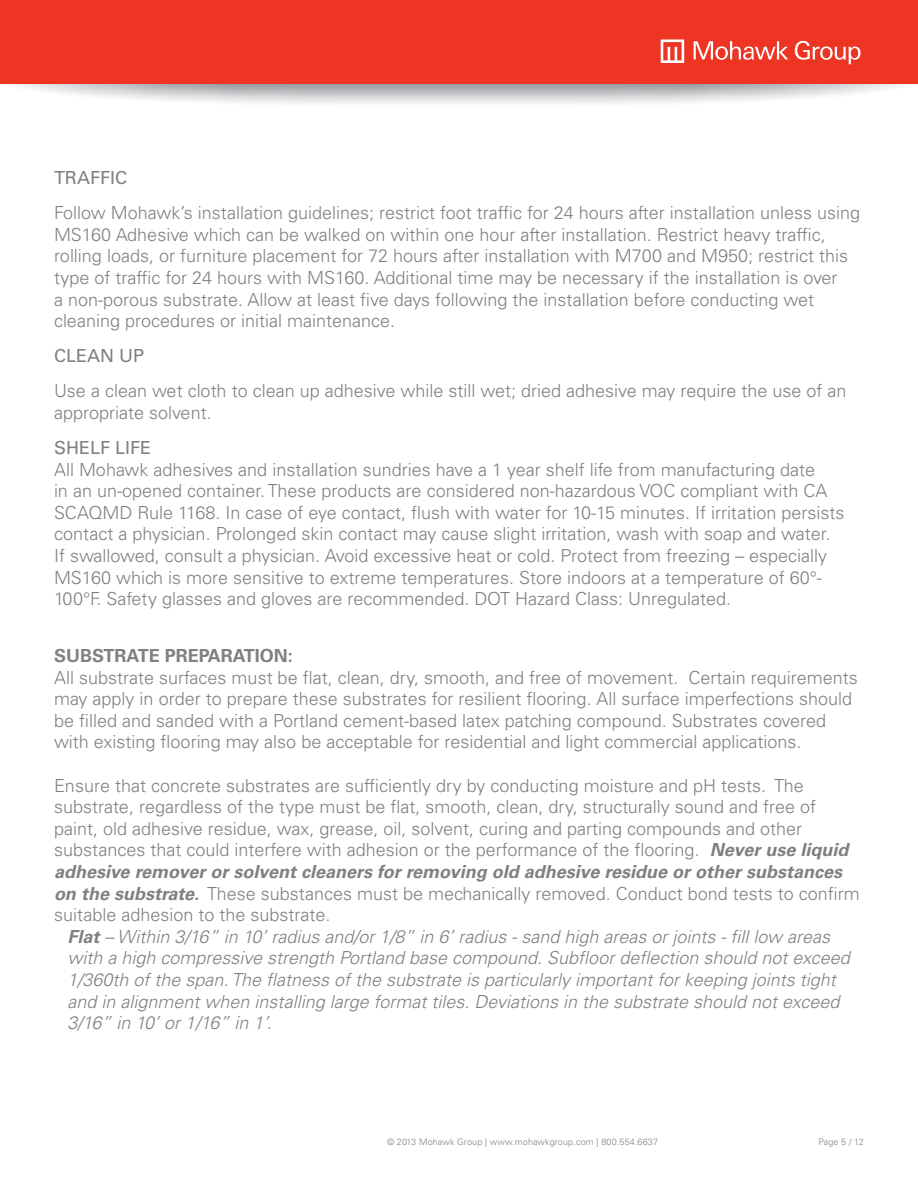
<style>
.page{position:relative;width:918px;height:1188px;background:#fff}
.page>*{position:absolute;margin:0;border:0;box-sizing:border-box;transform-origin:0 0}
.t1{font:300 18px/21.6px "Univers LT Std";color:#7e8083}
.t2{font:italic 300 18px "Univers LT Std";color:#7e8083}
.t3{font:italic 700 18px "Univers LT Std";color:#7e8083}
.t4{font:18px "Univers LT Std";color:#7e8083}
.t5{font:italic 300 18px "Univers LT Std";letter-spacing:-.025em;color:#7e8083}
.t6{font:700 18px "Univers LT Std";color:#7e8083}
.t7{font:300 9px "Univers LT Std";letter-spacing:.015em;color:#7e8083}
.s1{font-weight:700;font-style:italic}
.s2{font-weight:700}
</style>
<div class="page">
<svg style="left:0;top:55px;width:918px;height:54px"></svg>
<div style="left:0;top:0;width:918px;height:83px;background:#ee3524"></div>
<svg style="left:795px;top:41px;width:66px;height:23px"></svg>
<svg style="left:694px;top:41px;width:94px;height:19px"></svg>
<svg style="left:661px;top:39px;width:23px;height:24px"></svg>
<p class="t4" style="left:54px;top:167px;width:75px">TRAFFIC</p>
<p class="t1" style="left:54px;top:202px;width:808px">Follow Mohawk’s installation guidelines; restrict foot traffic for 24 hours after installation unless using MS160 Adhesive which can be walked on within one hour after installation. Restrict heavy traffic, rolling loads, or furniture placement for 72 hours after installation with M700 and M950; restrict this type of traffic for 24 hours with MS160. Additional time may be necessary if the installation is over<br>a non-porous substrate. Allow at least five days following the installation before conducting wet cleaning procedures or initial maintenance.</p>
<p class="t4" style="left:54px;top:345px;width:92px">CLEAN UP</p>
<p class="t1" style="left:54px;top:380px;width:794px">Use a clean wet cloth to clean up adhesive while still wet; dried adhesive may require the use of an appropriate solvent.</p>
<p class="t4" style="left:54px;top:437px;width:99px">SHELF LIFE</p>
<p class="t1" style="left:54px;top:458px;width:792px">All Mohawk adhesives and installation sundries have a 1 year shelf life from manufacturing date<br>in an un-opened container. These products are considered non-hazardous VOC compliant with CA SCAQMD Rule 1168. In case of eye contact, flush with water for 10-15 minutes. If irritation persists contact a physician. Prolonged skin contact may cause slight irritation, wash with soap and water.<br>If swallowed, consult a physician. Avoid excessive heat or cold. Protect from freezing – especially MS160 which is more sensitive to extreme temperatures. Store indoors at a temperature of 60°- 100°F. Safety glasses and gloves are recommended. DOT Hazard Class: Unregulated.</p>
<p class="t6" style="left:54px;top:645px;width:240px">SUBSTRATE PREPARATION:</p>
<p class="t1" style="left:54px;top:666px;width:805px">All substrate surfaces must be flat, clean, dry, smooth, and free of movement. Certain requirements may apply in order to prepare these substrates for resilient flooring. All surface imperfections should be filled and sanded with a Portland cement-based latex patching compound. Substrates covered with existing flooring may also be acceptable for residential and light commercial applications.</p>
<p class="t1" style="left:54px;top:774px;width:751px">Ensure that concrete substrates are sufficiently dry by conducting moisture and pH tests. The</p>
<p class="t1" style="left:54px;top:796px;width:764px">substrate, regardless of the type must be flat, smooth, clean, dry, structurally sound and free of</p>
<p class="t1" style="left:54px;top:818px;width:750px">paint, old adhesive residue, wax, grease, oil, solvent, curing and parting compounds and other</p>
<p class="t1" style="left:54px;top:839px;width:796px">substances that could interfere with adhesion or the performance of the flooring. <span class="s1">Never use liquid</span></p>
<p class="t3" style="left:54px;top:861px;width:790px">adhesive remover or solvent cleaners for removing old adhesive residue or other substances</p>
<p class="t1" style="left:54px;top:882px;width:807px"><span class="s1">on the substrate.</span> These substances must be mechanically removed. Conduct bond tests to confirm</p>
<p class="t1" style="left:54px;top:904px;width:278px">suitable adhesion to the substrate.</p>
<p class="t2" style="left:68px;top:926px;width:764px"><span class="s2">Flat</span> – Within 3/16” in 10’ radius and/or 1/8” in 6’ radius - sand high areas or joints - fill low areas</p>
<p class="t2" style="left:68px;top:947px;width:784px">with a high compressive strength Portland base compound. Subfloor deflection should not exceed</p>
<p class="t2" style="left:68px;top:969px;width:770px">1/360th of the span. The flatness of the substrate is particularly important for keeping joints tight</p>
<p class="t2" style="left:68px;top:990px;width:774px">and in alignment when installing large format tiles. Deviations in the substrate should not exceed</p>
<p class="t5" style="left:68px;top:1012px;width:206px">3/16” in 10’ or 1/16” in 1’.</p>
<p class="t7" style="left:387px;top:1136px;width:273px">© 2013 Mohawk Group | www.mohawkgroup.com | 800.554.6637</p>
<p class="t7" style="left:818px;top:1136px;width:47px">Page 5 / 12</p>
</div>
